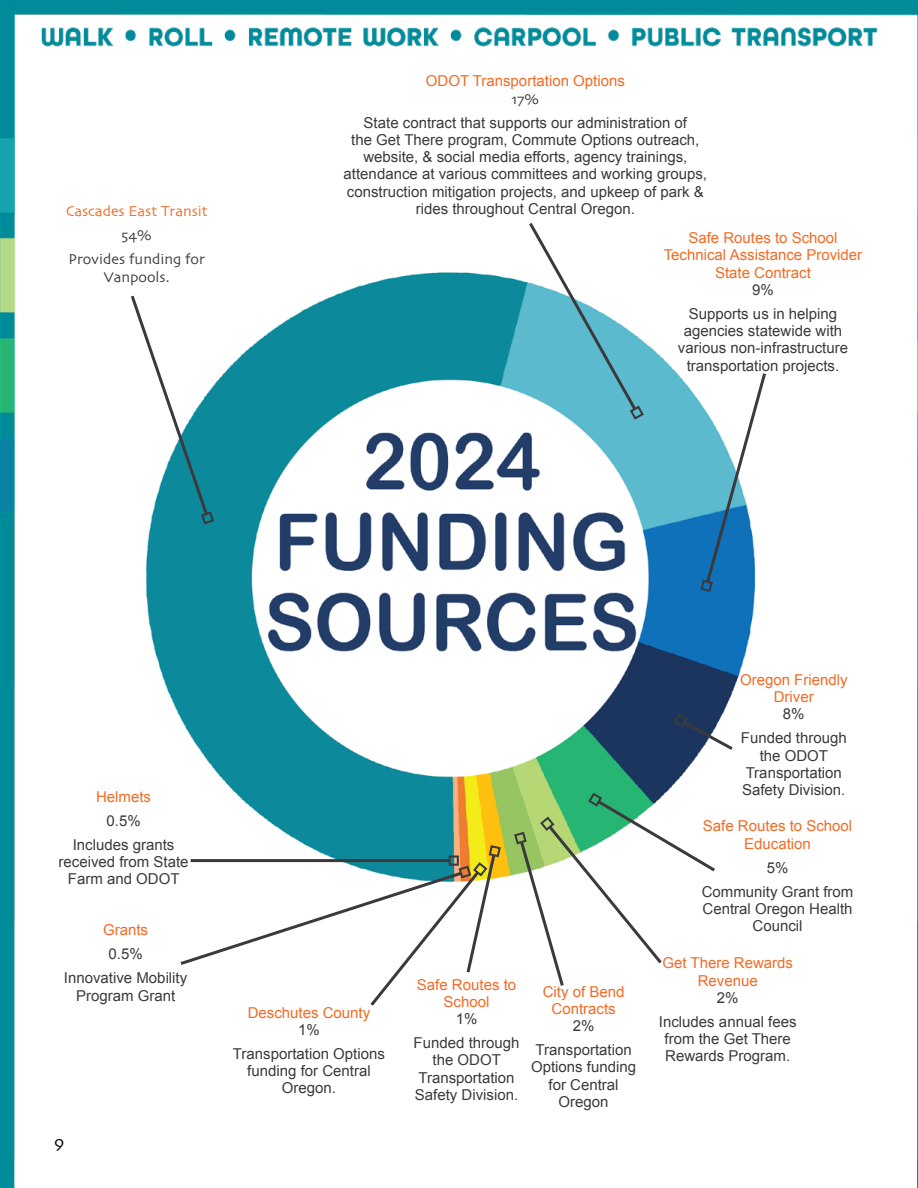
<style>
.page{position:relative;width:918px;height:1188px;background:#fff}
.page>*{position:absolute;margin:0;border:0;box-sizing:border-box;transform-origin:0 0}
.t1{font:18px "Skia";color:#000}
.t2{font:15px/17.2px "Arial";color:#3b393c;text-align:center}
.t3{font:15px/17.2px "Arial";color:#f26a24;text-align:center}
.t4{font:15px/24px "Skia";color:#3b393c;text-align:center}
.t5{font:15px "Skia";color:#f26925}
</style>
<div class="page">
<img style="left:0;top:0;width:918px;height:1188px">
<img style="left:145px;top:271px;width:613px;height:613px">
<svg style="left:526px;top:219px;width:119px;height:202px"></svg>
<svg style="left:699px;top:370px;width:69px;height:223px"></svg>
<svg style="left:128px;top:292px;width:88px;height:234px"></svg>
<svg style="left:672px;top:712px;width:64px;height:41px"></svg>
<svg style="left:513px;top:791px;width:205px;height:198px"></svg>
<svg style="left:177px;top:844px;width:325px;height:165px"></svg>
<p class="t5" style="left:66px;top:203px;width:144px">Cascades East Transit</p>
<p class="t4" style="left:69px;top:224px;width:138px">54%<br>Provides funding for</p>
<p class="t4" style="left:104px;top:266px;width:67px">Vanpools.</p>
<p class="t3" style="left:426px;top:73px;width:200px">ODOT Transportation Options</p>
<p class="t4" style="left:512px;top:88px;width:29px">17%</p>
<p class="t2" style="left:344px;top:114px;width:365px">State contract that supports our administration of<br>the Get There program, Commute Options outreach, website, &amp; social media efforts, agency trainings, attendance at various committees and working groups, construction mitigation projects, and upkeep of park &amp; rides throughout Central Oregon.</p>
<p class="t3" style="left:664px;top:229px;width:200px">Safe Routes to School<br>Technical Assistance Provider<br>State Contract</p>
<p class="t2" style="left:689px;top:278px;width:150px;line-height:24px">9%<br>Supports us in helping</p>
<p class="t2" style="left:678px;top:322px;width:172px">agencies statewide with various non-infrastructure transportation projects.</p>
<p class="t3" style="left:96px;top:788px;width:57px">Helmets</p>
<p class="t2" style="left:73px;top:809px;width:103px;line-height:24px">0.5%<br>Includes grants</p>
<p class="t2" style="left:59px;top:853px;width:132px">received from State<br>Farm and ODOT</p>
<p class="t3" style="left:103px;top:922px;width:47px">Grants</p>
<p class="t2" style="left:64px;top:942px;width:125px;line-height:24px">0.5%<br>Innovative Mobility</p>
<p class="t2" style="left:76px;top:987px;width:101px">Program Grant</p>
<p class="t1" style="left:54px;top:1132px;width:12px">9</p>
<p class="t3" style="left:248px;top:1004px;width:124px">Deschutes County</p>
<p class="t2" style="left:233px;top:1018px;width:154px;line-height:24px">1%<br>Transportation Options</p>
<p class="t2" style="left:247px;top:1062px;width:125px">funding for Central<br>Oregon.</p>
<p class="t3" style="left:417px;top:976px;width:101px">Safe Routes to<br>School</p>
<p class="t2" style="left:414px;top:1007px;width:107px;line-height:24px">1%<br>Funded through</p>
<p class="t2" style="left:415px;top:1052px;width:105px">the ODOT<br>Transportation<br>Safety Division.</p>
<p class="t3" style="left:543px;top:983px;width:83px">City of Bend<br>Contracts</p>
<p class="t2" style="left:536px;top:1014px;width:98px;line-height:24px">2%<br>Transportation</p>
<p class="t2" style="left:531px;top:1059px;width:107px">Options funding for Central<br>Oregon</p>
<p class="t3" style="left:740px;top:671px;width:109px">Oregon Friendly<br>Driver</p>
<p class="t2" style="left:741px;top:702px;width:107px;line-height:24px">8%<br>Funded through</p>
<p class="t2" style="left:742px;top:747px;width:105px">the ODOT<br>Transportation<br>Safety Division.</p>
<p class="t3" style="left:703px;top:818px;width:151px">Safe Routes to School<br>Education</p>
<p class="t2" style="left:702px;top:855px;width:153px;line-height:24px">5%<br>Community Grant from</p>
<p class="t2" style="left:703px;top:900px;width:152px">Central Oregon Health<br>Council</p>
<p class="t3" style="left:662px;top:955px;width:132px">Get There Rewards<br>Revenue</p>
<p class="t2" style="left:659px;top:986px;width:139px;line-height:24px">2%<br>Includes annual fees</p>
<p class="t2" style="left:665px;top:1030px;width:128px;text-align:left">from the Get There<br>Rewards Program.</p>
</div>
